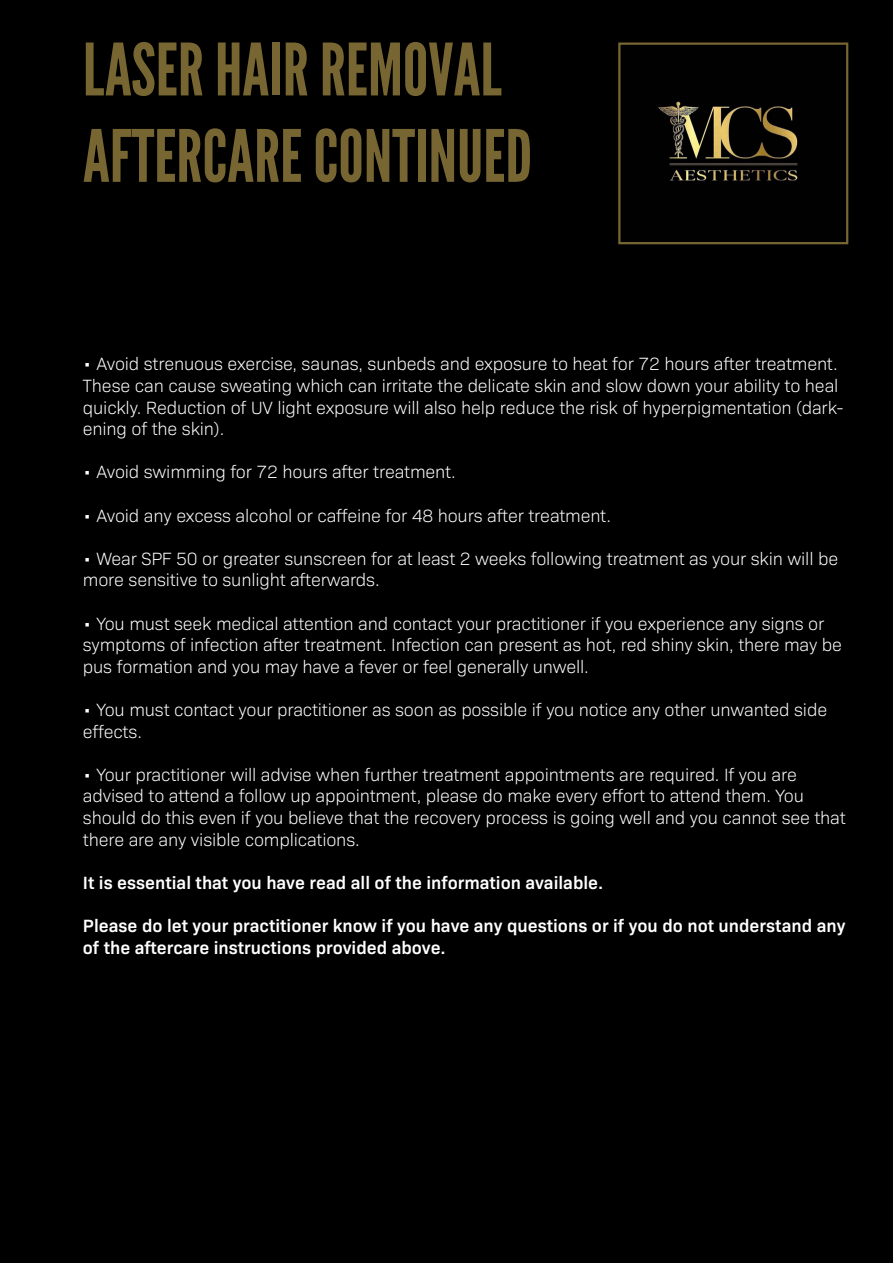
<style>
.page{position:relative;width:893px;height:1263px;background:#000}
.page>*{position:absolute;margin:0;border:0;box-sizing:border-box;transform-origin:0 0}
.t1{font:72px "League Gothic";color:#776632}
.t2{font:300 18px/21.6px "Bio Sans";letter-spacing:-.01em;color:#fff}
.t3{font:600 18px/21.6px "Bio Sans";color:#fff}
</style>
<div class="page">
<img style="left:658px;top:101px;width:140px;height:81px">
<div style="left:618px;top:43px;width:230px;height:201px;border:2px solid #776632"></div>
<p class="t1" style="left:83px;top:27px;width:420px">LASER HAIR REMOVAL</p>
<p class="t1" style="left:83px;top:113px;width:451px">AFTERCARE CONTINUED</p>
<p class="t2" style="left:83px;top:352px;width:762px">• Avoid strenuous exercise, saunas, sunbeds and exposure to heat for 72 hours after treatment.<br>These can cause sweating which can irritate the delicate skin and slow down your ability to heal quickly. Reduction of UV light exposure will also help reduce the risk of hyperpigmentation (dark&shy;ening of the skin).</p>
<p class="t2" style="left:83px;top:460px;width:374px">• Avoid swimming for 72 hours after treatment.</p>
<p class="t2" style="left:83px;top:503px;width:530px">• Avoid any excess alcohol or caffeine for 48 hours after treatment.</p>
<p class="t2" style="left:83px;top:546px;width:757px">• Wear SPF 50 or greater sunscreen for at least 2 weeks following treatment as your skin will be more sensitive to sunlight afterwards.</p>
<p class="t2" style="left:83px;top:611px;width:761px">• You must seek medical attention and contact your practitioner if you experience any signs or symptoms of infection after treatment. Infection can present as hot, red shiny skin, there may be pus formation and you may have a fever or feel generally unwell.</p>
<p class="t2" style="left:83px;top:698px;width:746px">• You must contact your practitioner as soon as possible if you notice any other unwanted side effects.</p>
<p class="t2" style="left:83px;top:762px;width:716px">• Your practitioner will advise when further treatment appointments are required. If you are</p>
<p class="t2" style="left:83px;top:784px;width:764px">advised to attend a follow up appointment, please do make every effort to attend them. You should do this even if you believe that the recovery process is going well and you cannot see that there are any visible complications.</p>
<p class="t3" style="left:83px;top:870px;width:522px">It is essential that you have read all of the information available.</p>
<p class="t3" style="left:83px;top:913px;width:764px">Please do let your practitioner know if you have any questions or if you do not understand any of the aftercare instructions provided above.</p>
</div>
